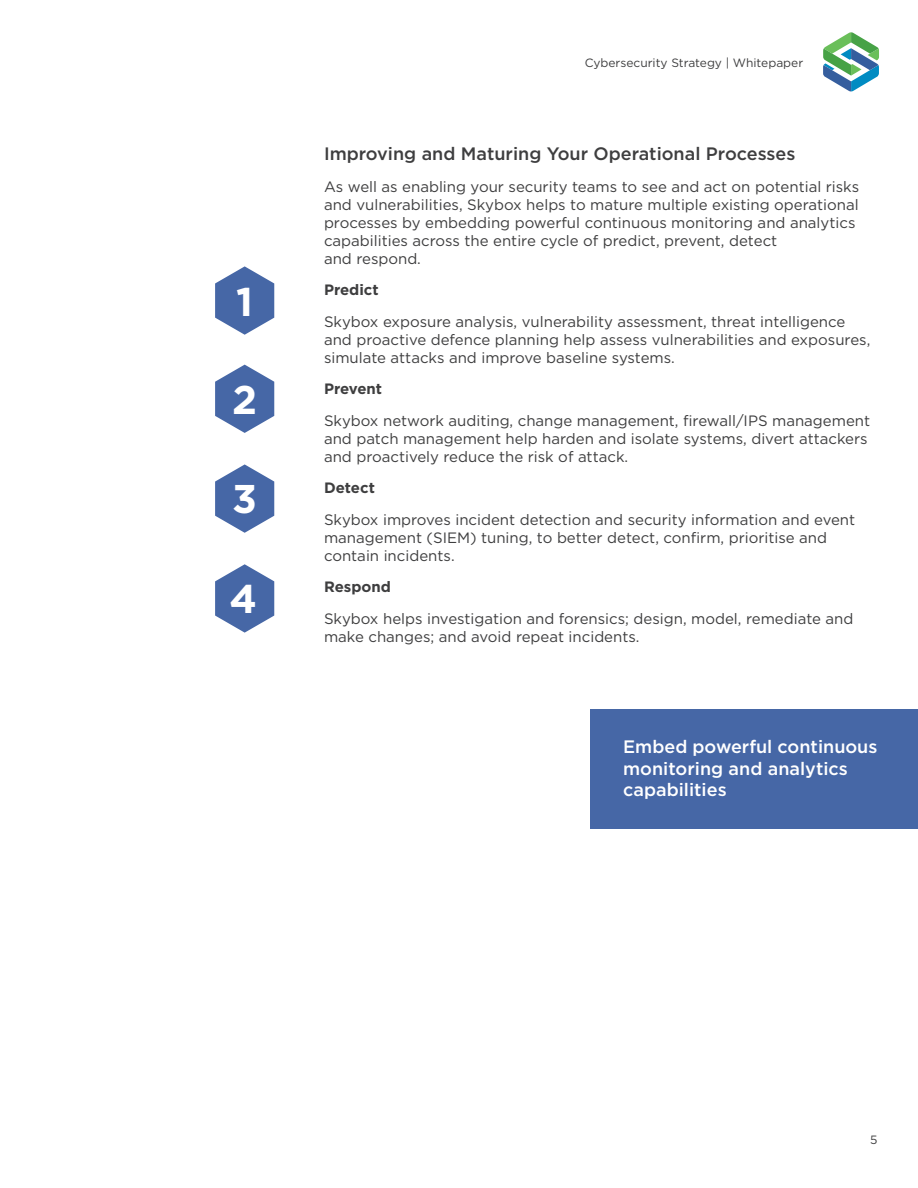
<style>
.page{position:relative;width:918px;height:1188px;background:#fff}
.page>*{position:absolute;margin:0;border:0;box-sizing:border-box;transform-origin:0 0}
.t1{font:700 40.05px "Gotham";color:#fff}
.t2{font:500 18px/21.6px "Gotham";color:#fff}
.t3{font:500 18px "Gotham";color:#3e3e3f}
.Body{font:15px/18px "Gotham";color:#3e3e3f}
.t4{font:700 15px "Gotham";color:#3e3e3f}
.t5{font:12px "Gotham";color:#3e3e3f}
</style>
<div class="page">
<svg style="left:823px;top:32px;width:56px;height:59px"></svg>
<svg style="left:215px;top:266px;width:59px;height:69px"></svg>
<svg style="left:215px;top:365px;width:59px;height:68px"></svg>
<svg style="left:215px;top:464px;width:59px;height:69px"></svg>
<svg style="left:215px;top:564px;width:59px;height:69px"></svg>
<div style="left:591px;top:709px;width:327px;height:120px;background:#4667a6"></div>
<p class="t1" style="left:236px;top:275px;width:18px">1</p>
<p class="t1" style="left:232px;top:373px;width:26px">2</p>
<p class="t1" style="left:232px;top:473px;width:26px">3</p>
<p class="t1" style="left:229px;top:573px;width:29px">4</p>
<p class="t5" style="left:585px;top:55px;width:220px">Cybersecurity Strategy | Whitepaper</p>
<h1 class="t3" style="left:324px;top:142px;width:473px">Improving and Maturing Your Operational Processes</h1>
<p class="Body" style="left:324px;top:177px;width:537px">As well as enabling your security teams to see and act on potential risks and vulnerabilities, Skybox helps to mature multiple existing operational processes by embedding powerful continuous monitoring and analytics capabilities across the entire cycle of predict, prevent, detect<br>and respond.</p>
<h2 class="t4" style="left:324px;top:280px;width:56px">Predict</h2>
<p class="Body" style="left:324px;top:312px;width:548px">Skybox exposure analysis, vulnerability assessment, threat intelligence and proactive defence planning help assess vulnerabilities and exposures, simulate attacks and improve baseline systems.</p>
<h2 class="t4" style="left:324px;top:379px;width:60px">Prevent</h2>
<p class="Body" style="left:324px;top:411px;width:548px">Skybox network auditing, change management, firewall/IPS management and patch management help harden and isolate systems, divert attackers and proactively reduce the risk of attack.</p>
<h2 class="t4" style="left:324px;top:478px;width:52px">Detect</h2>
<p class="Body" style="left:324px;top:510px;width:533px">Skybox improves incident detection and security information and event management (SIEM) tuning, to better detect, confirm, prioritise and contain incidents.</p>
<h2 class="t4" style="left:324px;top:577px;width:68px">Respond</h2>
<p class="Body" style="left:324px;top:609px;width:531px">Skybox helps investigation and forensics; design, model, remediate and make changes; and avoid repeat incidents.</p>
<h1 class="t2" style="left:623px;top:736px;width:256px">Embed powerful continuous monitoring and analytics capabilities</h1>
<p class="t5" style="left:870px;top:1132px;width:9px">5</p>
</div>
